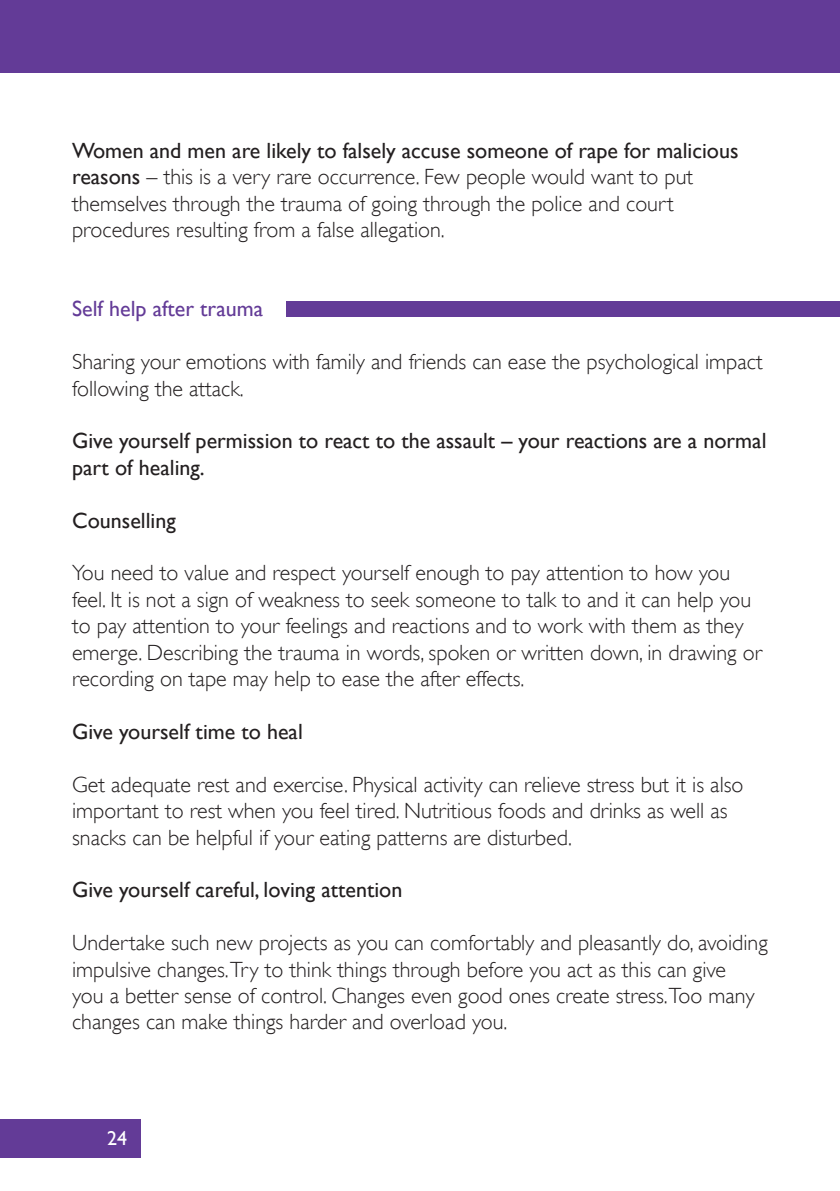
<style>
.page{position:relative;width:840px;height:1191px;background:#fff}
.page>*{position:absolute;margin:0;border:0;box-sizing:border-box;transform-origin:0 0}
.t1{font:300 22px/26.4px "Gill Sans";color:#231f20}
.t2{font:22px/26.4px "Gill Sans";color:#231f20}
.t3{font:22px "Gill Sans";color:#633b97}
.t4{font:20px "Gill Sans";color:#fff}
.s1{font-weight:400}
</style>
<div class="page">
<div style="left:0;top:1119px;width:141px;height:38px;background:#633b97"></div>
<div style="left:0;top:0;width:839px;height:72px;background:#633b97"></div>
<div style="left:286px;top:301px;width:553px;height:16px;background:#633b97"></div>
<p class="t1" style="left:72px;top:136px;width:667px"><span class="s1">Women and men are likely to falsely accuse someone of rape for malicious reasons</span> – this is a very rare occurrence. Few people would want to put themselves through the trauma of going through the police and court procedures resulting from a false allegation.</p>
<p class="t3" style="left:72px;top:296px;width:192px">Self help after trauma</p>
<p class="t1" style="left:72px;top:348px;width:691px">Sharing your emotions with family and friends can ease the psychological impact following the attack.</p>
<p class="t2" style="left:72px;top:427px;width:695px">Give yourself permission to react to the assault – your reactions are a normal part of healing.</p>
<p class="t2" style="left:72px;top:507px;width:105px">Counselling</p>
<p class="t1" style="left:72px;top:559px;width:691px">You need to value and respect yourself enough to pay attention to how you feel. It is not a sign of weakness to seek someone to talk to and it can help you to pay attention to your feelings and reactions and to work with them as they emerge. Describing the trauma in words, spoken or written down, in drawing or recording on tape may help to ease the after effects.</p>
<p class="t2" style="left:72px;top:718px;width:232px">Give yourself time to heal</p>
<p class="t1" style="left:72px;top:770px;width:672px">Get adequate rest and exercise. Physical activity can relieve stress but it is also important to rest when you feel tired. Nutritious foods and drinks as well as snacks can be helpful if your eating patterns are disturbed.</p>
<p class="t2" style="left:72px;top:876px;width:331px">Give yourself careful, loving attention</p>
<p class="t1" style="left:72px;top:928px;width:696px">Undertake such new projects as you can comfortably and pleasantly do, avoiding impulsive changes.Try to think things through before you act as this can give<br>you a better sense of control. Changes even good ones create stress.Too many changes can make things harder and overload you.</p>
<p class="t4" style="left:107px;top:1126px;width:21px">24</p>
</div>
